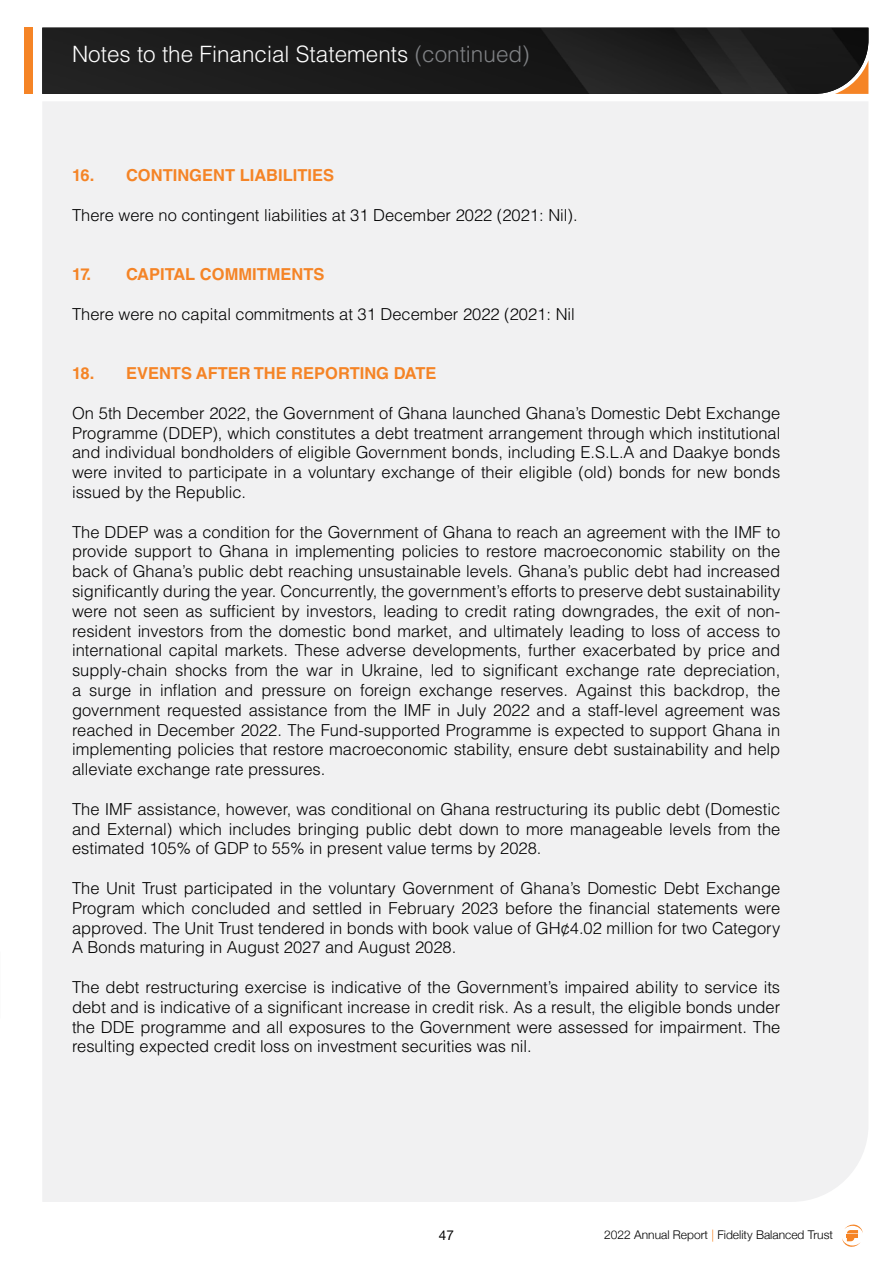
<style>
.page{position:relative;width:893px;height:1263px;background:#fff}
.page>*{position:absolute;margin:0;border:0;box-sizing:border-box;transform-origin:0 0}
.t1{font:300 22.5px "Helvetica LT Std";color:#fff}
.t2{font:300 16.5px/19.8px "Helvetica LT Std";color:#000;text-align:justify}
.t3{font:700 16.5px "Helvetica LT Std";color:#f58426}
.t4{font:13.5px "Helvetica Neue";color:#000}
.t5{font:300 12px "Helvetica Neue";color:#000}
.s1{color:#808285}
.s2{color:#f58426}
</style>
<div class="page">
<svg style="left:842px;top:1224px;width:21px;height:23px"></svg>
<div style="left:42px;top:102px;width:826px;height:1100px;background:#f1f1f2"></div>
<div style="left:25px;top:28px;width:8px;height:66px;background:#f58426"></div>
<img style="left:42px;top:28px;width:826px;height:66px">
<h1 class="t1" style="left:72px;top:40px;width:459px">Notes to the Financial Statements <span class="s1">(continued)</span></h1>
<p class="t3" style="left:72px;top:165px;width:264px">16. CONTINGENT LIABILITIES</p>
<p class="t2" style="left:72px;top:205px;width:507px">There were no contingent liabilities at 31 December 2022 (2021: Nil).</p>
<p class="t3" style="left:72px;top:264px;width:254px">17. CAPITAL COMMITMENTS</p>
<p class="t2" style="left:72px;top:304px;width:504px">There were no capital commitments at 31 December 2022 (2021: Nil</p>
<p class="t3" style="left:72px;top:363px;width:366px">18. EVENTS AFTER THE REPORTING DATE</p>
<p class="t2" style="left:72px;top:403px;width:710px">On 5th December 2022, the Government of Ghana launched Ghana’s Domestic Debt Exchange Programme (DDEP), which constitutes a debt treatment arrangement through which institutional and individual bondholders of eligible Government bonds, including E.S.L.A and Daakye bonds were invited to participate in a voluntary exchange of their eligible (old) bonds for new bonds issued by the Republic.</p>
<p class="t2" style="left:72px;top:522px;width:710px">The DDEP was a condition for the Government of Ghana to reach an agreement with the IMF to provide support to Ghana in implementing policies to restore macroeconomic stability on the back of Ghana’s public debt reaching unsustainable levels. Ghana’s public debt had increased significantly during the year. Concurrently, the government’s efforts to preserve debt sustainability were not seen as sufficient by investors, leading to credit rating downgrades, the exit of non&shy;resident investors from the domestic bond market, and ultimately leading to loss of access to international capital markets. These adverse developments, further exacerbated by price and supply-chain shocks from the war in Ukraine, led to significant exchange rate depreciation, a surge in inflation and pressure on foreign exchange reserves. Against this backdrop, the government requested assistance from the IMF in July 2022 and a staff-level agreement was reached in December 2022. The Fund-supported Programme is expected to support Ghana in implementing policies that restore macroeconomic stability, ensure debt sustainability and help alleviate exchange rate pressures.</p>
<p class="t2" style="left:72px;top:799px;width:710px">The IMF assistance, however, was conditional on Ghana restructuring its public debt (Domestic and External) which includes bringing public debt down to more manageable levels from the estimated 105% of GDP to 55% in present value terms by 2028.</p>
<p class="t2" style="left:72px;top:878px;width:710px">The Unit Trust participated in the voluntary Government of Ghana’s Domestic Debt Exchange Program which concluded and settled in February 2023 before the financial statements were approved. The Unit Trust tendered in bonds with book value of GH¢4.02 million for two Category A Bonds maturing in August 2027 and August 2028.</p>
<p class="t2" style="left:72px;top:977px;width:710px">The debt restructuring exercise is indicative of the Government’s impaired ability to service its debt and is indicative of a significant increase in credit risk. As a result, the eligible bonds under the DDE programme and all exposures to the Government were assessed for impairment. The resulting expected credit loss on investment securities was nil.</p>
<p class="t4" style="left:439px;top:1225px;width:17px">47</p>
<p class="t5" style="left:604px;top:1225px;width:230px">2022 Annual Report <span class="s2">|</span> Fidelity Balanced Trust</p>
</div>
